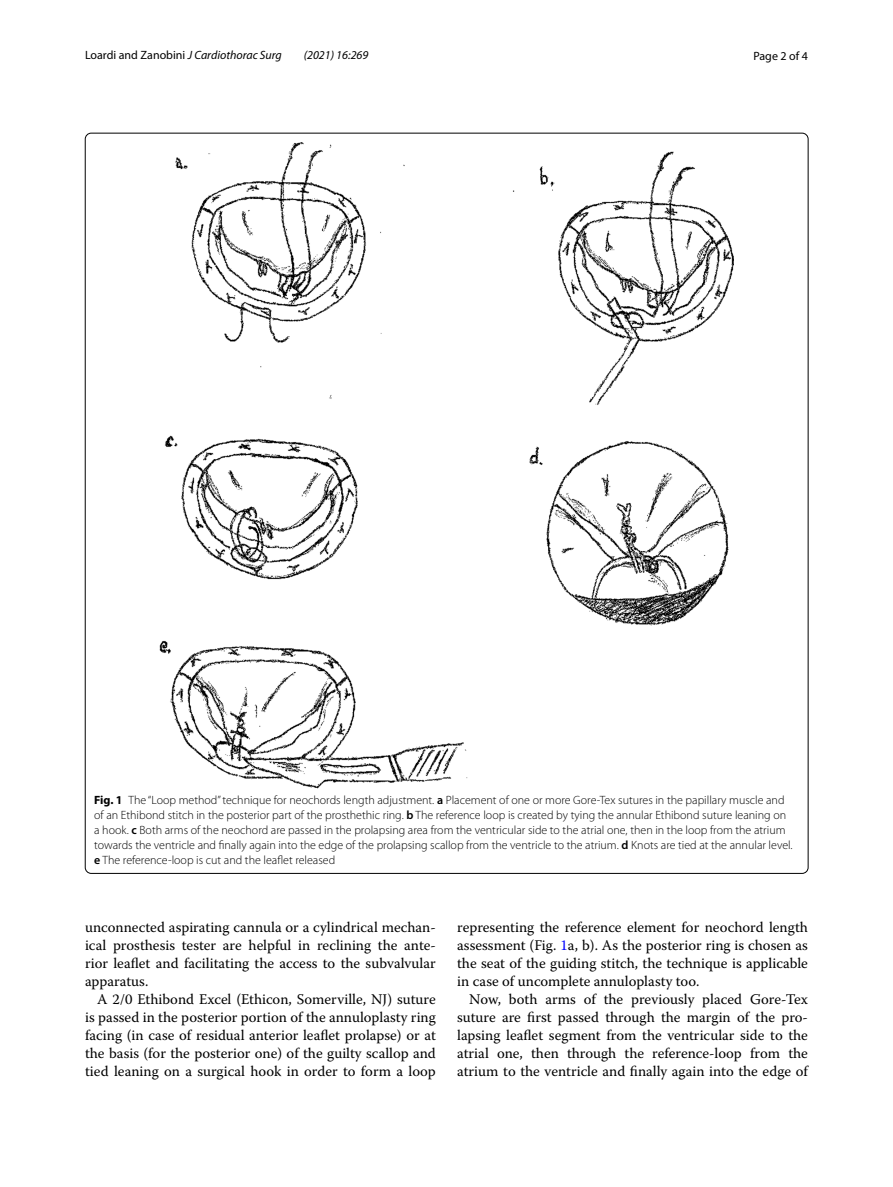
<style>
.page{position:relative;width:893px;height:1187px;background:#fff}
.page>*{position:absolute;margin:0;border:0;box-sizing:border-box;transform-origin:0 0}
.t1{font:14.7px/18px "Warnock Pro";color:#000;text-align:justify}
.t2{font:300 12px/15px "Myriad Pro";color:#000}
.t3{font:12px "Myriad Pro";color:#000}
.t4{font:italic 12px "Myriad Pro";color:#000}
.s1{font-style:italic}
.s2{font-weight:700}
.s3{font-weight:600}
.s4{color:#00f}
</style>
<div class="page">
<img style="left:160px;top:142px;width:574px;height:646px">
<p class="t3" style="left:85px;top:48px;width:198px">Loardi and Zanobini <span class="s1">J Cardiothorac Surg</span></p>
<p class="t4" style="left:304px;top:48px;width:66px">(2021) 16:269</p>
<p class="t3" style="left:753px;top:48px;width:56px">Page 2 of 4</p>
<p class="t2" style="left:94px;top:792px;width:700px"><span class="s2">Fig. 1</span> The “Loop method” technique for neochords length adjustment. <span class="s3">a</span> Placement of one or more Gore-Tex sutures in the papillary muscle and of an Ethibond stitch in the posterior part of the prosthethic ring. <span class="s3">b</span> The reference loop is created by tying the annular Ethibond suture leaning on a hook. <span class="s3">c</span> Both arms of the neochord are passed in the prolapsing area from the ventricular side to the atrial one, then in the loop from the atrium towards the ventricle and finally again into the edge of the prolapsing scallop from the ventricle to the atrium. <span class="s3">d</span> Knots are tied at the annular level. <span class="s3">e</span> The reference-loop is cut and the leaflet released</p>
<p class="t1" style="left:85px;top:917px;width:352px">unconnected aspirating cannula or a cylindrical mechan&shy;ical prosthesis tester are helpful in reclining the ante&shy;rior leaflet and facilitating the access to the subvalvular apparatus.</p>
<p class="t1" style="left:85px;top:989px;width:352px;text-indent:12px">A 2/0 Ethibond Excel (Ethicon, Somerville, NJ) suture is passed in the posterior portion of the annuloplasty ring facing (in case of residual anterior leaflet prolapse) or at the basis (for the posterior one) of the guilty scallop and tied leaning on a surgical hook in order to form a loop</p>
<p class="t1" style="left:457px;top:917px;width:352px">representing the reference element for neochord length assessment (Fig. <span class="s4">1</span>a, b). As the posterior ring is chosen as the seat of the guiding stitch, the technique is applicable in case of uncomplete annuloplasty too.</p>
<p class="t1" style="left:457px;top:989px;width:352px;text-indent:12px">Now, both arms of the previously placed Gore-Tex suture are first passed through the margin of the pro&shy;lapsing leaflet segment from the ventricular side to the atrial one, then through the reference-loop from the atrium to the ventricle and finally again into the edge of</p>
</div>
